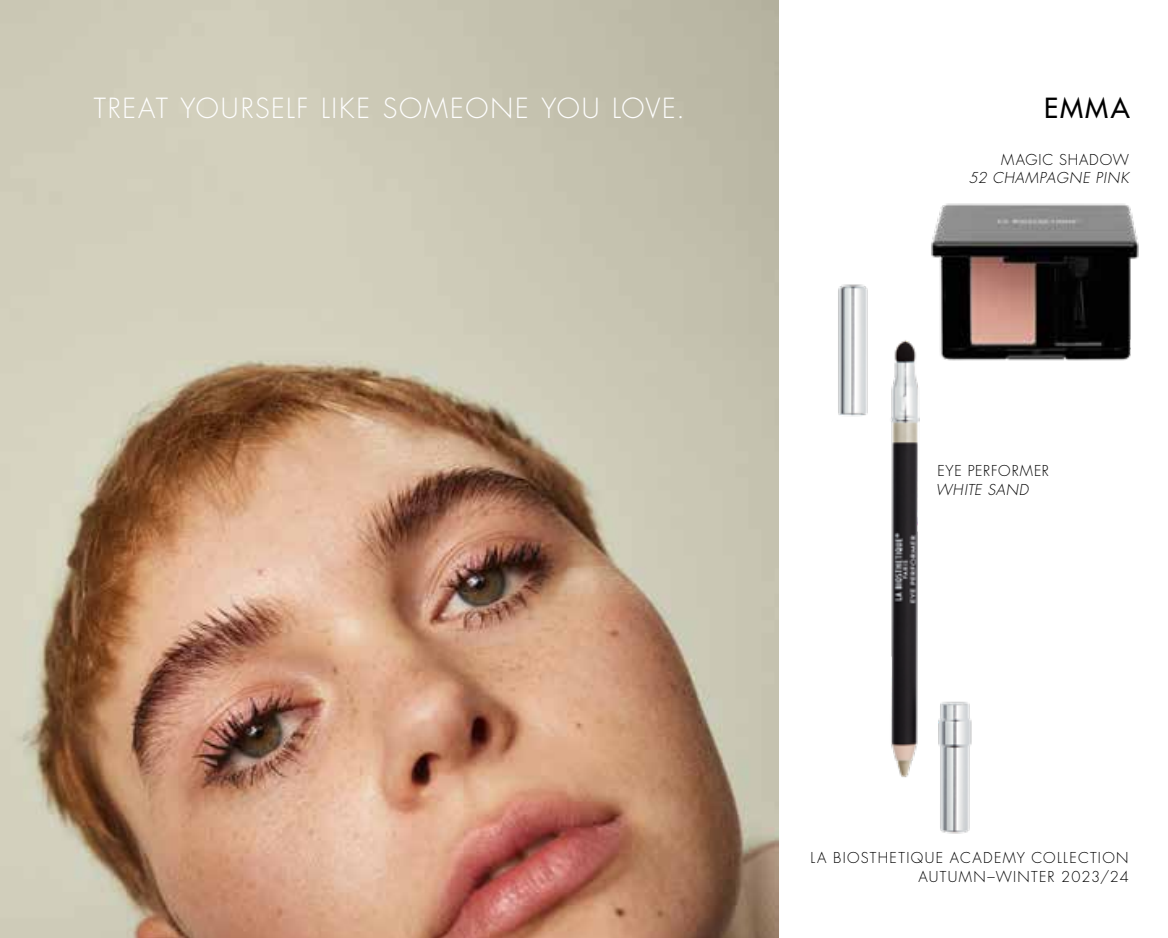
<style>
.page{position:relative;width:1168px;height:938px;background:#fff}
.page>*{position:absolute;margin:0;border:0;box-sizing:border-box;transform-origin:0 0}
.t1{font:300 27px "Futura Std";letter-spacing:.065em;color:#fff}
.t2{font:500 27px "Futura Std";color:#000}
.t3{font:300 14.62px/19.1px "Futura Std";letter-spacing:.08em;color:#000;text-align:right}
.t4{font:italic 300 14.62px "Futura Std";letter-spacing:.04em;color:#000}
.t5{font:300 14.62px "Futura Std";letter-spacing:.05em;color:#000}
.t6{font:300 14.62px "Futura Std";letter-spacing:.06em;color:#000}
</style>
<div class="page">
<img style="left:934px;top:203px;width:205px;height:158px">
<img style="left:0;top:0;width:778px;height:938px">
<img style="left:838px;top:236px;width:143px;height:598px">
<h1 class="t1" style="left:94px;top:92px;width:592px">TREAT YOURSELF LIKE SOMEONE YOU LOVE.</h1>
<h1 class="t2" style="left:1043px;top:91px;width:87px">EMMA</h1>
<p class="t6" style="left:1001px;top:151px;width:129px">MAGIC SHADOW</p>
<p class="t4" style="left:968px;top:168px;width:161px">52 CHAMPAGNE PINK</p>
<p class="t5" style="left:937px;top:461px;width:113px">EYE PERFORMER</p>
<p class="t4" style="left:935px;top:480px;width:94px">WHITE SAND</p>
<p class="t3" style="left:810px;top:848px;width:320px">LA BIOSTHETIQUE ACADEMY COLLECTION<br>AUTUMN–WINTER 2023/24</p>
</div>
